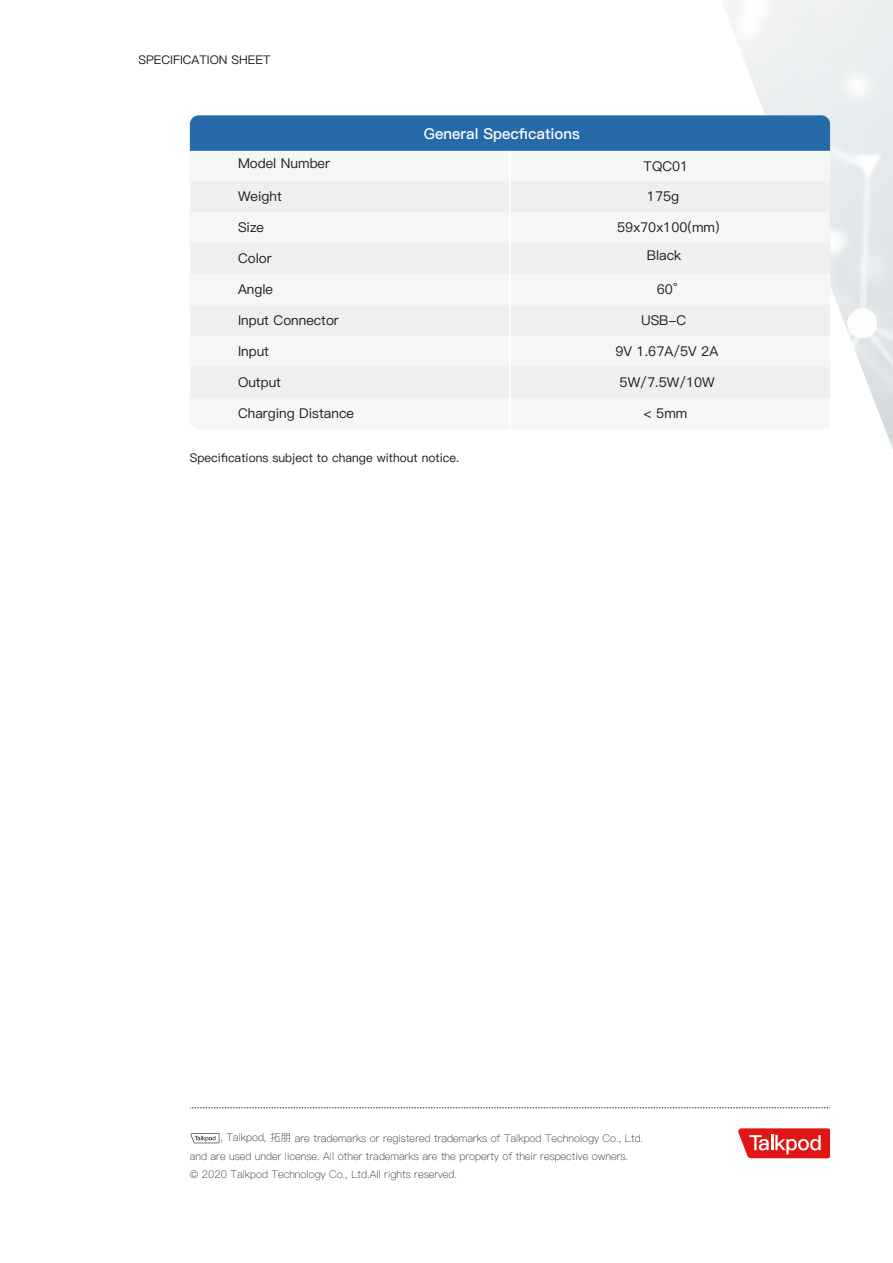
<style>
.page{position:relative;width:893px;height:1263px;background:#fff}
.page>*{position:absolute;margin:0;border:0;box-sizing:border-box;transform-origin:0 0}
.t1{font:15px "Ping Fang SC Bold";color:#fff}
.t2{font:13.5px "Ping Fang SC Medium";color:#221815}
.t3{font:12px "Ping Fang SC Medium";color:#221714}
.t4{font:12px "Ping Fang SC Medium";color:#221815}
.t5{font:10.5px/18px "Ping Fang SC Light";color:#221815}
</style>
<div class="page">
<div style="left:190px;top:181px;width:640px;height:217px;background:#efefef"></div>
<div style="left:190px;top:151px;width:640px;height:30px;background:#f5f7f6"></div>
<div style="left:190px;top:213px;width:640px;height:30px;background:#f5f7f6"></div>
<div style="left:190px;top:275px;width:640px;height:30px;background:#f5f7f6"></div>
<div style="left:190px;top:336px;width:640px;height:31px;background:#f5f7f6"></div>
<div style="left:190px;top:398px;width:640px;height:31px;background:#f5f7f6"></div>
<div style="left:190px;top:115px;width:640px;height:36px;background:#266aa9"></div>
<hr style="left:509px;top:151px;width:2px;height:279px;background:#fff">
<svg style="left:191px;top:1133px;width:28px;height:10px"></svg>
<svg style="left:738px;top:1128px;width:92px;height:30px;background:#e64a49"></svg>
<svg style="left:190px;top:1107px;width:640px;height:1px"></svg>
<p class="t4" style="left:139px;top:53px;width:133px">SPECIFICATION SHEET</p>
<h1 class="t1" style="left:424px;top:124px;width:158px">General Specfications</h1>
<p class="t2" style="left:238px;top:155px;width:94px">Model Number</p>
<p class="t2" style="left:644px;top:158px;width:46px">TQC01</p>
<p class="t2" style="left:238px;top:189px;width:45px">Weight</p>
<p class="t2" style="left:647px;top:189px;width:34px">175g</p>
<p class="t2" style="left:238px;top:219px;width:28px">Size</p>
<p class="t2" style="left:617px;top:219px;width:104px">59x70x100(mm)</p>
<p class="t2" style="left:238px;top:251px;width:35px">Color</p>
<p class="t2" style="left:647px;top:247px;width:36px">Black</p>
<p class="t2" style="left:238px;top:281px;width:37px">Angle</p>
<p class="t2" style="left:657px;top:281px;width:22px">60°</p>
<p class="t2" style="left:238px;top:312px;width:102px">Input Connector</p>
<p class="t2" style="left:641px;top:312px;width:47px">USB-C</p>
<p class="t2" style="left:238px;top:343px;width:33px">Input</p>
<p class="t2" style="left:615px;top:343px;width:104px">9V 1.67A/5V 2A</p>
<p class="t2" style="left:238px;top:374px;width:44px">Output</p>
<p class="t2" style="left:620px;top:374px;width:97px">5W/7.5W/10W</p>
<p class="t2" style="left:238px;top:405px;width:117px">Charging Distance</p>
<p class="t2" style="left:644px;top:405px;width:45px">&lt; 5mm</p>
<p class="t3" style="left:190px;top:450px;width:271px">Specifications subject to change without notice.</p>
<p class="t5" style="left:190px;top:1129px;width:455px;text-indent:30px">, Talkpod, 拓朋 are trademarks or registered trademarks of Talkpod Technology Co., Ltd. and are used under license. All other trademarks are the property of their respective owners.<br>© 2020 Talkpod Technology Co., Ltd.All rights reserved.</p>
</div>
